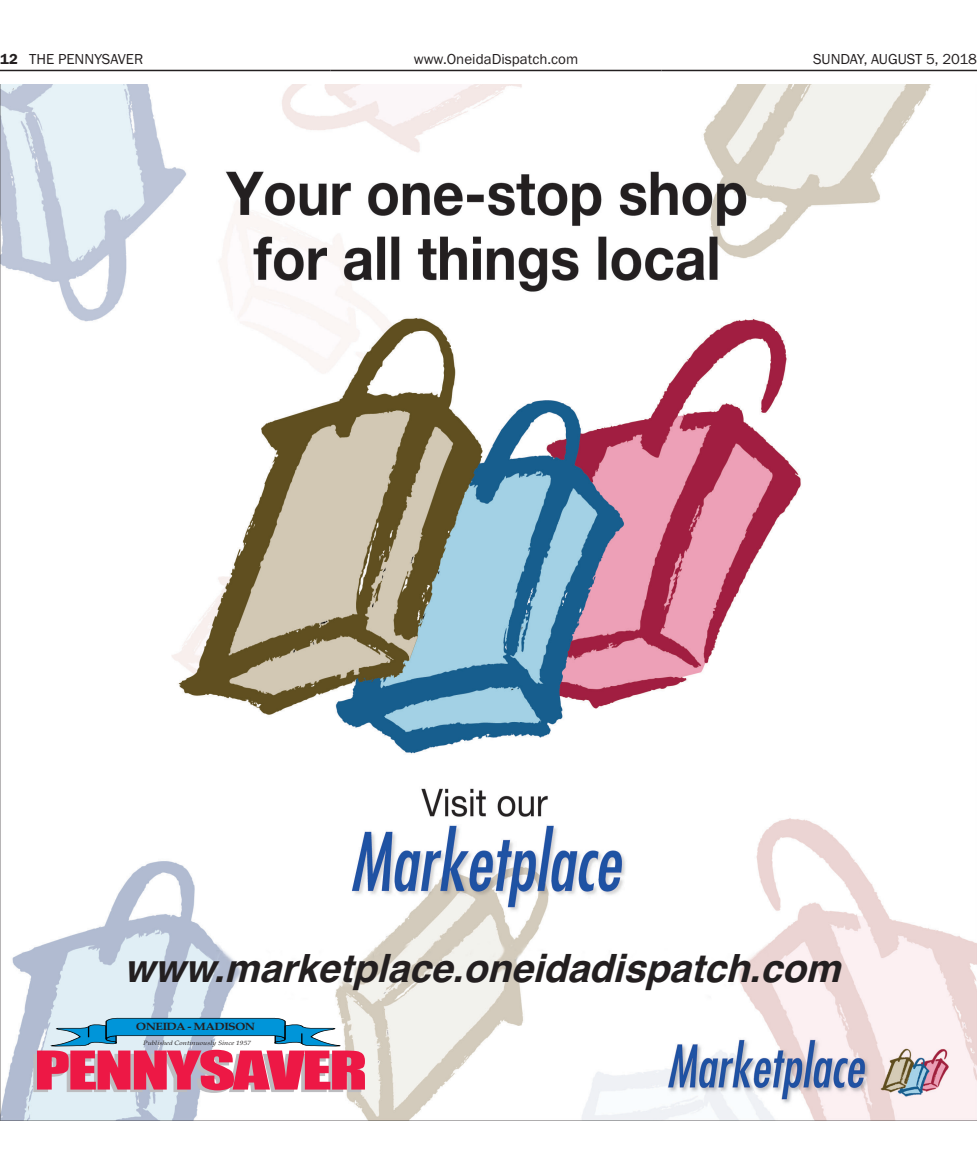
<style>
.page{position:relative;width:977px;height:1174px;background:#fff}
.page>*{position:absolute;margin:0;border:0;box-sizing:border-box;transform-origin:0 0}
.t1{font:49.35px "Impact";letter-spacing:-.035em;color:#ed1845;scale:1.45 1}
.t2{font:italic 700 39px "Helvetica";color:#231f20}
.t3{font:15px "Franklin Gothic";color:#231f20}
.t4{font:700 10.65px "Palatino";letter-spacing:-.05em;color:#231f20;scale:1.17 1}
.t5{font:italic 6.15px "Palatino";color:#231f20;scale:1.21 1}
.s1{font-weight:600}
</style>
<div class="page">
<hr style="left:0;top:70px;width:330px;height:1px;background:#231f20">
<hr style="left:330px;top:70px;width:331px;height:1px;background:#231f20">
<hr style="left:661px;top:70px;width:315px;height:1px;background:#231f20">
<img style="left:0;top:84px;width:976px;height:1036px">
<svg style="left:40px;top:1018px;width:311px;height:29px"></svg>
<p class="t3" style="left:0;top:53px;width:145px"><span class="s1">12</span> THE PENNYSAVER</p>
<p class="t3" style="left:413px;top:53px;width:166px">www.OneidaDispatch.com</p>
<p class="t3" style="left:813px;top:53px;width:165px">SUNDAY, AUGUST 5, 2018</p>
<h2 class="t2" style="left:124px;top:954px;width:726px">www.marketplace.oneidadispatch.com</h2>
<p class="t4" style="left:136px;top:1022px;width:103px">ONEIDA - MADISON</p>
<p class="t5" style="left:143px;top:1040px;width:91px">Published Continuously Since 1957</p>
<h1 class="t1" style="left:34px;top:1054px;width:231px">PENNYSAVER</h1>
</div>
